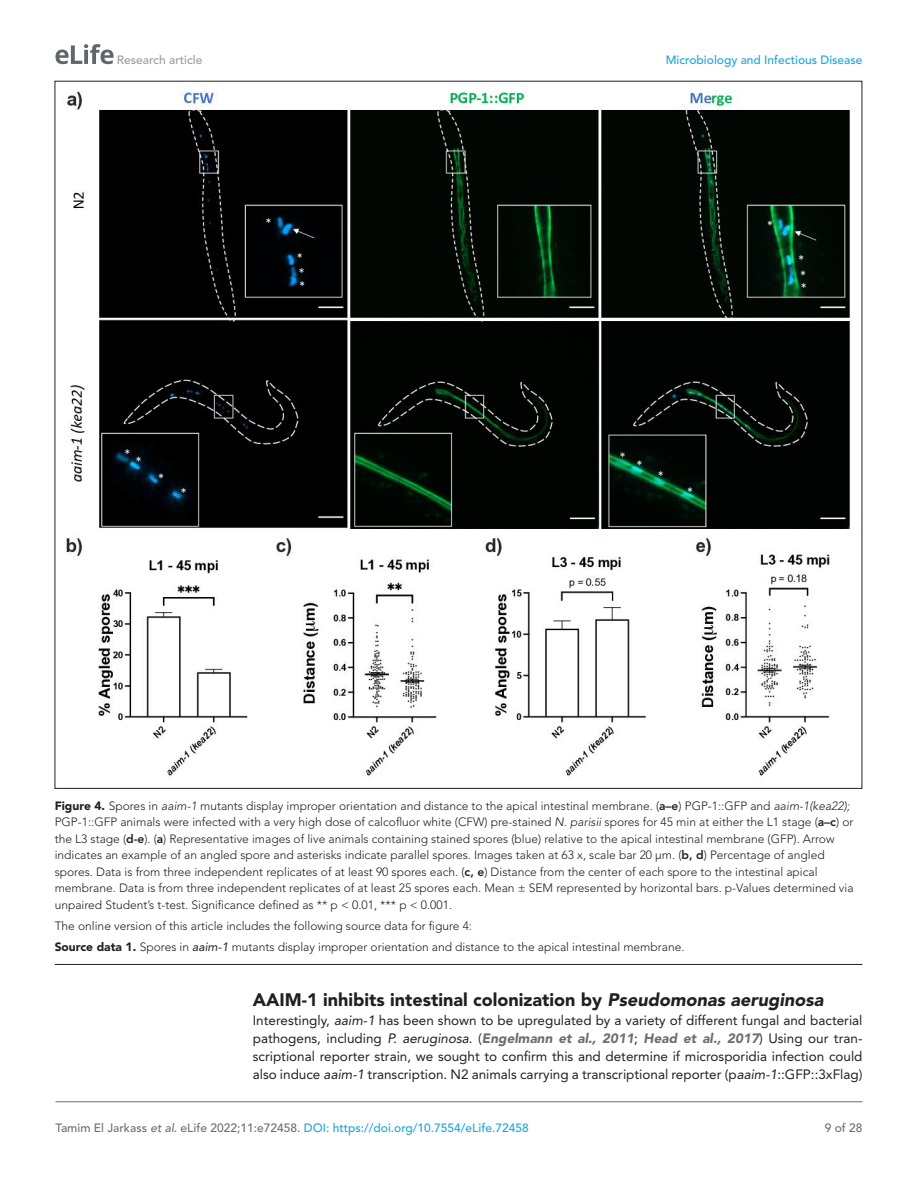
<style>
.page{position:relative;width:918px;height:1188px;background:#fff}
.page>*{position:absolute;margin:0;border:0;box-sizing:border-box;transform-origin:0 0}
.t1{font:900 18px "Avenir LT Std";color:#231f20}
.t2{font:13.5px/18px "Avenir LT Std";color:#231f20;text-align:justify}
.t3{font:300 12px/16.5px "Avenir LT Std";color:#231f20}
.t4{font:500 12px "Avenir LT Std";color:#1ea4d7}
.t5{font:500 12px "Avenir LT Std";color:#9a9a9a}
.t6{font:500 12px "Avenir LT Std";color:#6e6e70}
.s1{font-weight:900}
.s2{font-style:italic}
.s3{font-weight:800}
.s4{font-weight:400;font-style:italic}
.s5{font-weight:900;font-style:italic;color:#6e6e70}
.s6{color:#6e6e70}
.s7{font-style:italic;color:#6e6e70}
</style>
<div class="page">
<svg style="left:55px;top:44px;width:59px;height:20px"></svg>
<hr style="left:56px;top:1101px;width:806px;height:1px;background:#6e6e70">
<hr style="left:55px;top:964px;width:807px;height:1px;background:#231f20">
<img style="left:66px;top:90px;width:785px;height:686px">
<p class="t5" style="left:117px;top:53px;width:87px">Research article</p>
<p class="t4" style="left:666px;top:53px;width:198px">Microbiology and Infectious Disease</p>
<p class="t3" style="left:55px;top:797px;width:800px"><span class="s1">Figure 4.</span> Spores in <span class="s2">aaim-1</span> mutants display improper orientation and distance to the apical intestinal membrane. (<span class="s3">a–e</span>) PGP-1::GFP and <span class="s2">aaim-1(kea22); </span>PGP-1::GFP animals were infected with a very high dose of calcofluor white (CFW) pre-stained <span class="s2">N. parisii</span> spores for 45 min at either the L1 stage (<span class="s3">a–c</span>) or the L3 stage (<span class="s3">d-e</span>). (<span class="s3">a</span>) Representative images of live animals containing stained spores (blue) relative to the apical intestinal membrane (GFP). Arrow indicates an example of an angled spore and asterisks indicate parallel spores. Images taken at 63 x, scale bar 20 μm. (<span class="s3">b, d</span>) Percentage of angled spores. Data is from three independent replicates of at least 90 spores each. (<span class="s3">c, e</span>) Distance from the center of each spore to the intestinal apical membrane. Data is from three independent replicates of at least 25 spores each. Mean ± SEM represented by horizontal bars. p-Values determined via unpaired Student’s t-test. Significance defined as ** p &lt; 0.01, *** p &lt; 0.001.</p>
<p class="t3" style="left:55px;top:915px;width:631px;line-height:21px">The online version of this article includes the following source data for figure 4:<br><span class="s1">Source data 1.</span> Spores in <span class="s4">aaim-1</span> mutants display improper orientation and distance to the apical intestinal membrane.</p>
<h1 class="t1" style="left:253px;top:989px;width:572px">AAIM-1 inhibits intestinal colonization by <span class="s2">Pseudomonas aeruginosa</span></h1>
<p class="t2" style="left:253px;top:1012px;width:611px">Interestingly, <span class="s2">aaim-1</span> has been shown to be upregulated by a variety of different fungal and bacterial pathogens, including <span class="s2">P. aeruginosa</span>. (<span class="s5">Engelmann et al., 2011</span>; <span class="s5">Head et al., 2017</span>) Using our tran&shy;scriptional reporter strain, we sought to confirm this and determine if microsporidia infection could also induce <span class="s2">aaim-1</span> transcription. N2 animals carrying a transcriptional reporter (p<span class="s2">aaim-1</span>::GFP::3xFlag)</p>
<p class="t4" style="left:56px;top:1121px;width:475px"><span class="s6">Tamim El Jarkass</span> <span class="s7">et al</span><span class="s6">. eLife 2022;11:e72458.</span> DOI: https://doi.org/10.7554/eLife.72458</p>
<p class="t6" style="left:825px;top:1121px;width:39px">9 of 28</p>
</div>
